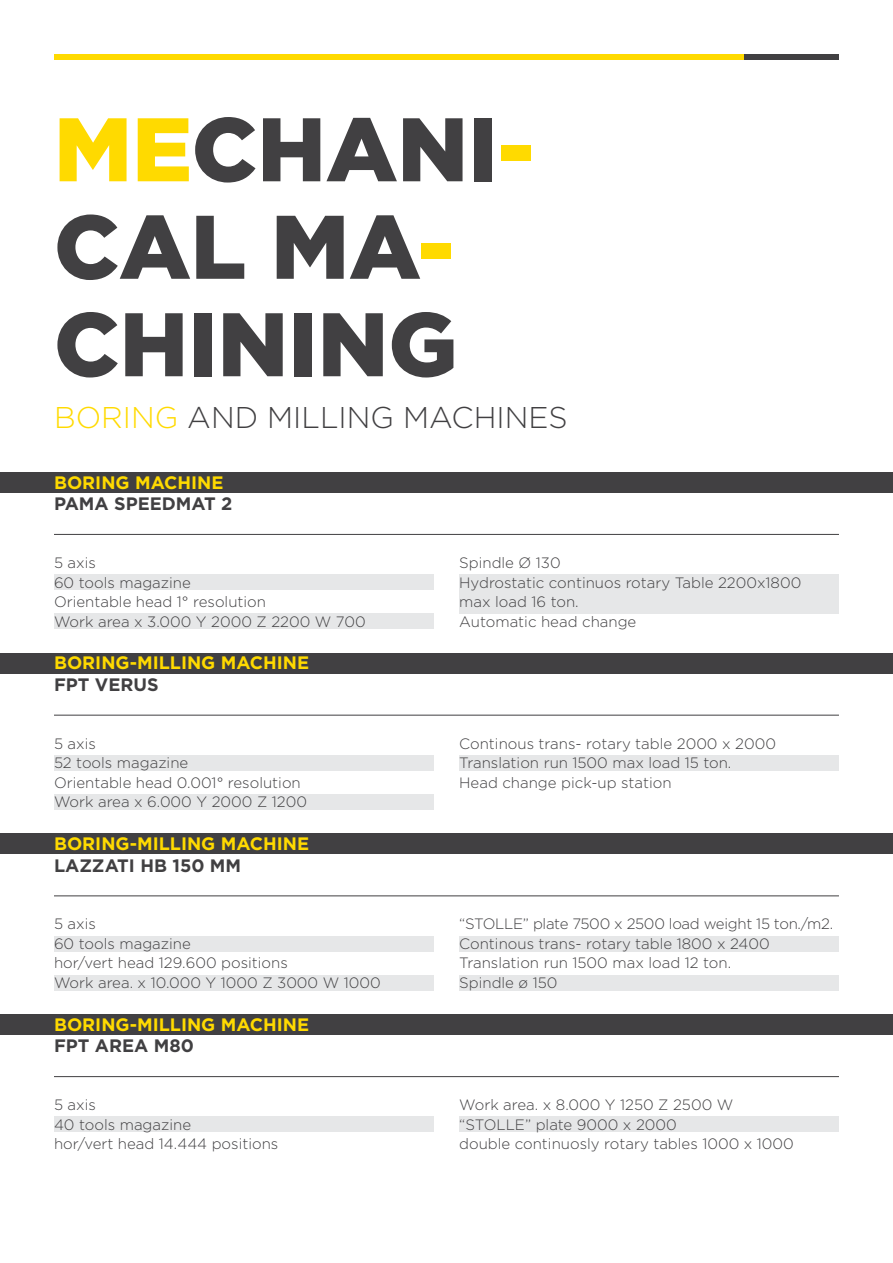
<style>
.page{position:relative;width:893px;height:1263px;background:#fff}
.page>*{position:absolute;margin:0;border:0;box-sizing:border-box;transform-origin:0 0}
.t1{font:900 90px/97.5px "Gotham";color:#414042}
.t2{font:300 30px "Gotham";color:#414042}
.t3{font:300 30px "Gotham";color:#ffda00}
.t4{font:700 18px "Gotham";color:#ffda00}
.t5{font:700 18px "Gotham";color:#414042}
.t6{font:300 15px/19.5px "Gotham";color:#414042}
.s1{color:#ffda00}
</style>
<div class="page">
<div style="left:0;top:472px;width:893px;height:21px;background:#414042"></div>
<div style="left:0;top:653px;width:893px;height:21px;background:#414042"></div>
<div style="left:0;top:833px;width:893px;height:21px;background:#414042"></div>
<div style="left:0;top:1014px;width:893px;height:21px;background:#414042"></div>
<div style="left:54px;top:54px;width:690px;height:6px;background:#ffda00"></div>
<hr style="left:54px;top:715px;width:785px;height:1px;background:#414042">
<hr style="left:54px;top:895px;width:785px;height:1px;background:#414042">
<hr style="left:54px;top:1076px;width:785px;height:1px;background:#414042">
<div style="left:54px;top:574px;width:380px;height:16px;background:#e6e7e8"></div>
<div style="left:459px;top:574px;width:380px;height:39px;background:#e6e7e8"></div>
<div style="left:54px;top:613px;width:380px;height:16px;background:#e6e7e8"></div>
<hr style="left:54px;top:534px;width:785px;height:1px;background:#414042">
<div style="left:54px;top:755px;width:380px;height:16px;background:#e6e7e8"></div>
<div style="left:54px;top:936px;width:380px;height:15px;background:#e6e7e8"></div>
<div style="left:54px;top:1116px;width:380px;height:16px;background:#e6e7e8"></div>
<div style="left:459px;top:755px;width:380px;height:16px;background:#e6e7e8"></div>
<div style="left:459px;top:936px;width:380px;height:15px;background:#e6e7e8"></div>
<div style="left:459px;top:1116px;width:380px;height:16px;background:#e6e7e8"></div>
<div style="left:54px;top:794px;width:380px;height:16px;background:#e6e7e8"></div>
<div style="left:54px;top:975px;width:380px;height:15px;background:#e6e7e8"></div>
<div style="left:459px;top:975px;width:380px;height:15px;background:#e6e7e8"></div>
<div style="left:744px;top:54px;width:95px;height:6px;background:#414042"></div>
<div style="left:501px;top:146px;width:30px;height:15px;background:#ffda00"></div>
<div style="left:421px;top:243px;width:29px;height:15px;background:#ffda00"></div>
<h1 class="t1" style="left:54px;top:100px;width:401px"><span class="s1">ME</span> CHANI<br>CAL MA-<br>CHININ</h1>
<h1 class="t1" style="left:388px;top:295px;width:71px">G</h1>
<h2 class="t3" style="left:54px;top:398px;width:43px">boring</h2>
<h2 class="t2" style="left:187px;top:398px;width:169px">and milling</h2>
<h2 class="t2" style="left:403px;top:398px;width:22px">machine</h2>
<h2 class="t2" style="left:548px;top:398px;width:21px">s</h2>
<p class="t4" style="left:54px;top:470px;width:171px">BORING MACHINE</p>
<p class="t5" style="left:54px;top:492px;width:180px">PAMA SPEEDMAT 2</p>
<p class="t6" style="left:54px;top:552px;width:313px">5 axis<br>60 tools magazine<br>Orientable head 1° resolution<br>Work area x 3.000 Y 2000 Z 2200 W 700</p>
<p class="t6" style="left:459px;top:552px;width:344px">Spindle Ø 130<br>Hydrostatic continuos rotary Table 2200x1800 max load 16 ton.<br>Automatic head change</p>
<p class="t4" style="left:54px;top:651px;width:257px">BORING-MILLING MACHINE</p>
<p class="t5" style="left:54px;top:672px;width:106px">FPT VERUS</p>
<p class="t6" style="left:54px;top:733px;width:254px">5 axis<br>52 tools magazine<br>Orientable head 0.001° resolution<br>Work area x 6.000 Y 2000 Z 1200</p>
<p class="t4" style="left:54px;top:832px;width:257px">BORING-MILLING MACHINE</p>
<p class="t5" style="left:54px;top:853px;width:189px">LAZZATI HB 150 MM</p>
<p class="t6" style="left:54px;top:914px;width:328px">5 axis<br>60 tools magazine<br>hor/vert head 129.600 positions<br>Work area. x 10.000 Y 1000 Z 3000 W 1000</p>
<p class="t4" style="left:54px;top:1012px;width:257px">BORING-MILLING MACHINE</p>
<p class="t5" style="left:54px;top:1034px;width:141px">FPT AREA M80</p>
<p class="t6" style="left:54px;top:1095px;width:226px">5 axis<br>40 tools magazine<br>hor/vert head 14.444 positions</p>
<p class="t6" style="left:459px;top:733px;width:318px">Continous trans- rotary table 2000 x 2000<br>Translation run 1500 max load 15 ton.<br>Head change pick-up station</p>
<p class="t6" style="left:459px;top:914px;width:375px">“STOLLE” plate 7500 x 2500 load weight 15 ton./m2.<br>Continous trans- rotary table 1800 x 2400<br>Translation run 1500 max load 12 ton.<br>Spindle ø 150</p>
<p class="t6" style="left:459px;top:1095px;width:336px">Work area. x 8.000 Y 1250 Z 2500 W “STOLLE” plate 9000 x 2000<br>double continuosly rotary tables 1000 x 1000</p>
</div>
